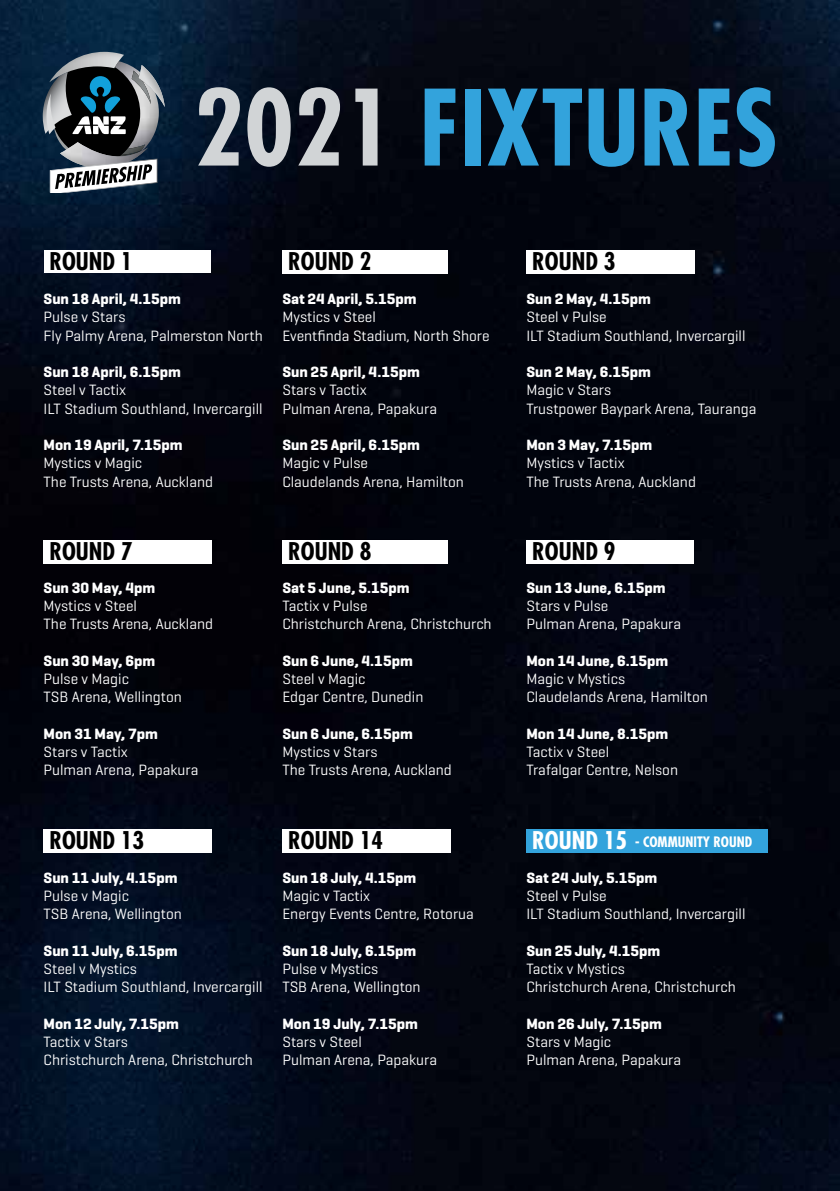
<style>
.page{position:relative;width:840px;height:1191px;background:#fff}
.page>*{position:absolute;margin:0;border:0;box-sizing:border-box;transform-origin:0 0}
.t1{font:700 condensed 102px "Futura Std";color:#33a3dc}
.t2{font:700 condensed 23.8px "Futura Std";color:#000}
.t3{font:15.2px/18.2px "Geogrotesque";color:#fff}
.t4{font:700 15.2px "Geogrotesque";color:#fff}
.t5{font:700 condensed 14px "Futura Std";color:#fff}
.s1{color:#d1d4d6}
.s2{font-size:23.8px}
</style>
<div class="page">
<img style="left:0;top:0;width:839px;height:1191px">
<div style="left:51px;top:58px;width:102px;height:102px;background:#000;border-radius:50%"></div>
<img style="left:115px;top:61px;width:44px;height:90px">
<img style="left:132px;top:71px;width:7px;height:33px">
<img style="left:139px;top:65px;width:26px;height:42px">
<img style="left:49px;top:52px;width:75px;height:20px">
<svg style="left:50px;top:142px;width:107px;height:50px"></svg>
<svg style="left:43px;top:72px;width:83px;height:62px"></svg>
<div style="left:44px;top:251px;width:166px;height:22px;background:#fff"></div>
<div style="left:282px;top:250px;width:166px;height:23px;background:#fff"></div>
<div style="left:526px;top:250px;width:169px;height:23px;background:#fff"></div>
<div style="left:44px;top:540px;width:167px;height:23px;background:#fff"></div>
<div style="left:282px;top:540px;width:165px;height:23px;background:#fff"></div>
<div style="left:526px;top:540px;width:167px;height:23px;background:#fff"></div>
<div style="left:44px;top:829px;width:167px;height:23px;background:#fff"></div>
<div style="left:282px;top:829px;width:168px;height:23px;background:#fff"></div>
<div style="left:526px;top:829px;width:241px;height:23px;background:#33a3dc"></div>
<h1 class="t1" style="left:194px;top:65px;width:585px"><span class="s1">2021</span> FIXTURES</h1>
<h2 class="t2" style="left:49px;top:247px;width:85px">ROUND 1</h2>
<h2 class="t2" style="left:288px;top:246px;width:85px">ROUND 2</h2>
<h2 class="t2" style="left:532px;top:246px;width:85px">ROUND 3</h2>
<p class="t4" style="left:44px;top:289px;width:139px">Sun 18 April, 4.15pm</p>
<p class="t3" style="left:44px;top:307px;width:220px">Pulse v Stars<br>Fly Palmy Arena, Palmerston North</p>
<p class="t4" style="left:44px;top:362px;width:139px">Sun 18 April, 6.15pm</p>
<p class="t3" style="left:44px;top:380px;width:220px">Steel v Tactix<br>ILT Stadium Southland, Invercargill</p>
<p class="t4" style="left:44px;top:435px;width:140px">Mon 19 April, 7.15pm</p>
<p class="t3" style="left:44px;top:453px;width:171px">Mystics v Magic<br>The Trusts Arena, Auckland</p>
<p class="t4" style="left:282px;top:289px;width:136px">Sat 24 April, 5.15pm</p>
<p class="t3" style="left:282px;top:307px;width:208px">Mystics v Steel<br>Eventfinda Stadium, North Shore</p>
<p class="t4" style="left:282px;top:362px;width:139px">Sun 25 April, 4.15pm</p>
<p class="t3" style="left:282px;top:380px;width:156px">Stars v Tactix<br>Pulman Arena, Papakura</p>
<p class="t4" style="left:282px;top:435px;width:139px">Sun 25 April, 6.15pm</p>
<p class="t3" style="left:282px;top:453px;width:183px">Magic v Pulse<br>Claudelands Arena, Hamilton</p>
<p class="t4" style="left:526px;top:289px;width:126px">Sun 2 May, 4.15pm</p>
<p class="t3" style="left:526px;top:307px;width:220px">Steel v Pulse<br>ILT Stadium Southland, Invercargill</p>
<p class="t4" style="left:526px;top:362px;width:126px">Sun 2 May, 6.15pm</p>
<p class="t3" style="left:526px;top:380px;width:231px">Magic v Stars<br>Trustpower Baypark Arena, Tauranga</p>
<p class="t4" style="left:526px;top:435px;width:127px">Mon 3 May, 7.15pm</p>
<p class="t3" style="left:526px;top:453px;width:171px">Mystics v Tactix<br>The Trusts Arena, Auckland</p>
<h2 class="t2" style="left:49px;top:536px;width:85px">ROUND 7</h2>
<h2 class="t2" style="left:288px;top:536px;width:85px">ROUND 8</h2>
<h2 class="t2" style="left:532px;top:536px;width:85px">ROUND 9</h2>
<p class="t4" style="left:44px;top:578px;width:113px">Sun 30 May, 4pm</p>
<p class="t3" style="left:44px;top:596px;width:171px">Mystics v Steel<br>The Trusts Arena, Auckland</p>
<p class="t4" style="left:44px;top:651px;width:113px">Sun 30 May, 6pm</p>
<p class="t3" style="left:44px;top:669px;width:140px">Pulse v Magic<br>TSB Arena, Wellington</p>
<p class="t4" style="left:44px;top:724px;width:116px">Mon 31 May, 7pm</p>
<p class="t3" style="left:44px;top:742px;width:156px">Stars v Tactix<br>Pulman Arena, Papakura</p>
<p class="t4" style="left:282px;top:578px;width:129px">Sat 5 June, 5.15pm</p>
<p class="t3" style="left:282px;top:596px;width:211px">Tactix v Pulse<br>Christchurch Arena, Christchurch</p>
<p class="t4" style="left:282px;top:651px;width:132px">Sun 6 June, 4.15pm</p>
<p class="t3" style="left:282px;top:669px;width:142px">Steel v Magic<br>Edgar Centre, Dunedin</p>
<p class="t4" style="left:282px;top:724px;width:132px">Sun 6 June, 6.15pm</p>
<p class="t3" style="left:282px;top:742px;width:171px">Mystics v Stars<br>The Trusts Arena, Auckland</p>
<p class="t4" style="left:526px;top:578px;width:140px">Sun 13 June, 6.15pm</p>
<p class="t3" style="left:526px;top:596px;width:156px">Stars v Pulse<br>Pulman Arena, Papakura</p>
<p class="t4" style="left:526px;top:651px;width:143px">Mon 14 June, 6.15pm</p>
<p class="t3" style="left:526px;top:669px;width:183px">Magic v Mystics<br>Claudelands Arena, Hamilton</p>
<p class="t4" style="left:526px;top:724px;width:143px">Mon 14 June, 8.15pm</p>
<p class="t3" style="left:526px;top:742px;width:153px">Tactix v Steel<br>Trafalgar Centre, Nelson</p>
<h2 class="t2" style="left:49px;top:825px;width:96px">ROUND 13</h2>
<h2 class="t2" style="left:288px;top:825px;width:96px">ROUND 14</h2>
<p class="t5" style="left:532px;top:833px;width:221px"><span class="s2">ROUND 15</span> - COMMUNITY ROUND</p>
<p class="t4" style="left:44px;top:868px;width:135px">Sun 11 July, 4.15pm</p>
<p class="t3" style="left:44px;top:886px;width:140px">Pulse v Magic<br>TSB Arena, Wellington</p>
<p class="t4" style="left:44px;top:941px;width:135px">Sun 11 July, 6.15pm</p>
<p class="t3" style="left:44px;top:959px;width:220px">Steel v Mystics<br>ILT Stadium Southland, Invercargill</p>
<p class="t4" style="left:44px;top:1014px;width:137px">Mon 12 July, 7.15pm</p>
<p class="t3" style="left:44px;top:1032px;width:211px">Tactix v Stars<br>Christchurch Arena, Christchurch</p>
<p class="t4" style="left:282px;top:868px;width:135px">Sun 18 July, 4.15pm</p>
<p class="t3" style="left:282px;top:886px;width:193px">Magic v Tactix<br>Energy Events Centre, Rotorua</p>
<p class="t4" style="left:282px;top:941px;width:135px">Sun 18 July, 6.15pm</p>
<p class="t3" style="left:282px;top:959px;width:140px">Pulse v Mystics<br>TSB Arena, Wellington</p>
<p class="t4" style="left:282px;top:1014px;width:137px">Mon 19 July, 7.15pm</p>
<p class="t3" style="left:282px;top:1032px;width:156px">Stars v Steel<br>Pulman Arena, Papakura</p>
<p class="t4" style="left:526px;top:868px;width:132px">Sat 24 July, 5.15pm</p>
<p class="t3" style="left:526px;top:886px;width:220px">Steel v Pulse<br>ILT Stadium Southland, Invercargill</p>
<p class="t4" style="left:526px;top:941px;width:135px">Sun 25 July, 4.15pm</p>
<p class="t3" style="left:526px;top:959px;width:211px">Tactix v Mystics<br>Christchurch Arena, Christchurch</p>
<p class="t4" style="left:526px;top:1014px;width:137px">Mon 26 July, 7.15pm</p>
<p class="t3" style="left:526px;top:1032px;width:156px">Stars v Magic<br>Pulman Arena, Papakura</p>
</div>
